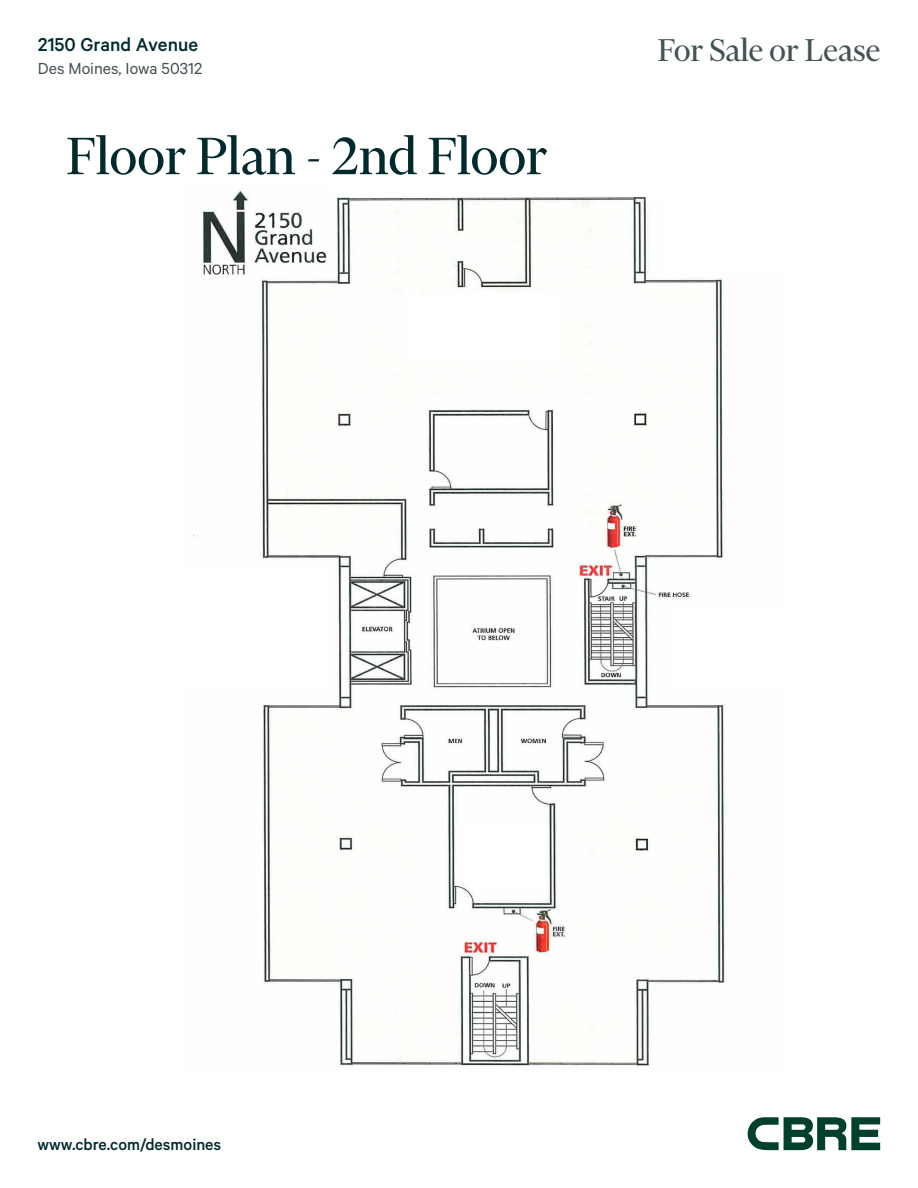
<style>
.page{position:relative;width:918px;height:1188px;background:#fff}
.page>*{position:absolute;margin:0;border:0;box-sizing:border-box;transform-origin:0 0}
.t1{font:60px "Financier Display";color:#002a2e}
.t2{font:36px "Financier Display";color:#435254}
.t3{font:500 21px "Calibre";color:#002a2e}
.t4{font:500 18px "Calibre";color:#002a2e}
.t5{font:18px "Calibre";color:#435254}
</style>
<div class="page">
<img style="left:193px;top:197px;width:532px;height:869px">
<img style="left:193px;top:191px;width:139px;height:87px">
<div style="left:661px;top:190px;width:152px;height:80px;background:#fff"></div>
<div style="left:671px;top:609px;width:153px;height:80px;background:#fff"></div>
<div style="left:176px;top:569px;width:152px;height:117px;background:#fff"></div>
<div style="left:406px;top:294px;width:152px;height:63px;background:#fff"></div>
<div style="left:465px;top:822px;width:76px;height:64px;background:#fff"></div>
<svg style="left:748px;top:1117px;width:132px;height:33px"></svg>
<p class="t3" style="left:38px;top:33px;width:162px">2150 Grand Avenue</p>
<p class="t5" style="left:38px;top:58px;width:166px">Des Moines, Iowa 50312</p>
<h1 class="t1" style="left:67px;top:125px;width:482px">Floor Plan - 2nd Floor</h1>
<h2 class="t2" style="left:658px;top:32px;width:224px">For Sale or Lease</h2>
<p class="t4" style="left:38px;top:1134px;width:185px">www.cbre.com/desmoines</p>
</div>
